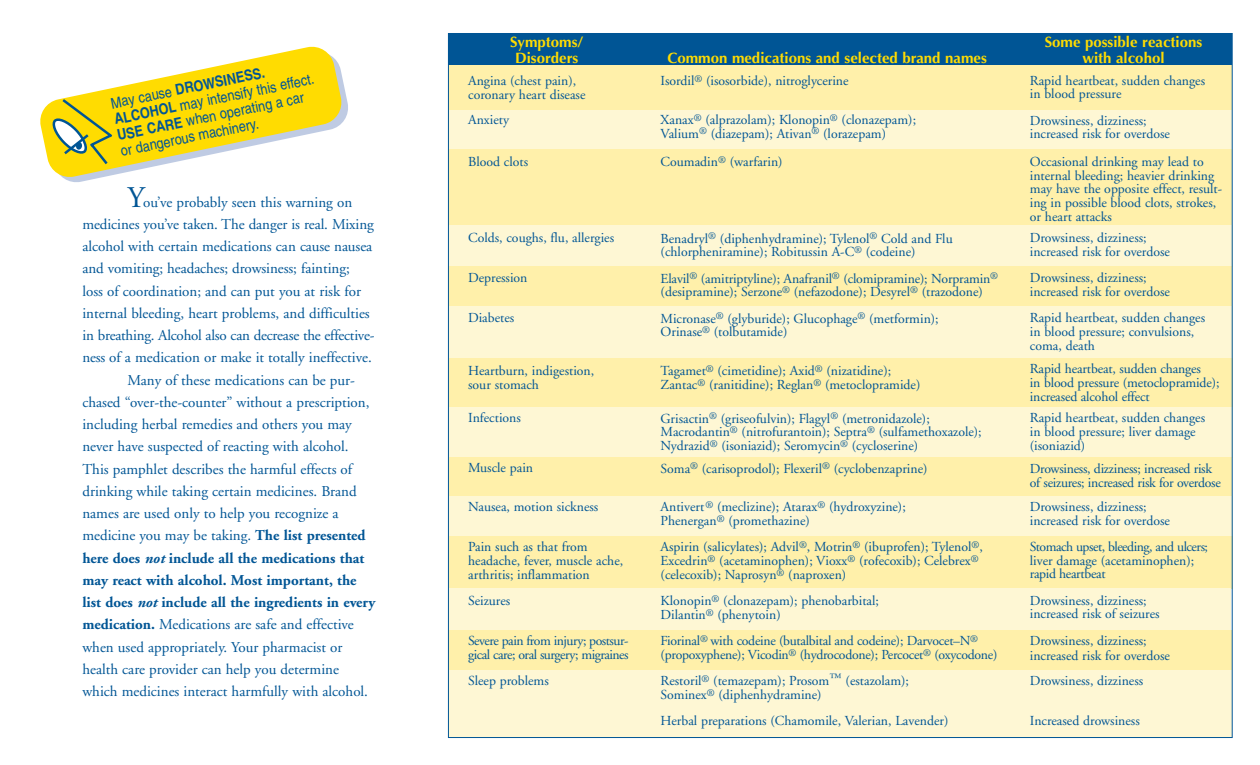
<style>
.page{position:relative;width:1260px;height:765px;background:#fff}
.page>*{position:absolute;margin:0;border:0;box-sizing:border-box;transform-origin:0 0}
.t1{font:15px/22.2px "Adobe Garamond";color:#005595}
.t2{font:15px/16.1px "Helvetica";color:#005595;scale:.85 1}
.t3{font:700 15px/16.2px "Optima";color:#ffdc01;text-align:center}
.t4{font:13.75px/13.8px "Adobe Garamond";color:#005595}
.t5{font:13.75px/13.8px "Adobe Garamond";letter-spacing:-.02em;color:#005595}
.t6{font:13.75px/13.8px "Adobe Garamond";letter-spacing:-.025em;color:#005595}
.t7{font:13.75px/13.8px "Adobe Garamond";letter-spacing:-.035em;color:#005595}
.s1{font-weight:700}
.s2{font-size:30px}
.s3{font-weight:700;font-style:italic}
</style>
<div class="page">
<svg style="left:65px;top:82px;width:283px;height:100px"></svg>
<svg style="left:40px;top:46px;width:303px;height:133px;fill:#ffdc01"></svg>
<svg style="left:50px;top:97px;width:65px;height:70px"></svg>
<div style="left:448px;top:33px;width:784px;height:38px;background:#005595"></div>
<div style="left:449px;top:110px;width:783px;height:41px;background:#fef7d4"></div>
<div style="left:449px;top:149px;width:783px;height:76px;background:#fff0aa"></div>
<div style="left:449px;top:225px;width:783px;height:42px;background:#fef7d4"></div>
<div style="left:449px;top:266px;width:783px;height:44px;background:#fff0aa"></div>
<div style="left:449px;top:307px;width:783px;height:52px;background:#fef7d4"></div>
<div style="left:449px;top:358px;width:783px;height:49px;background:#fff0aa"></div>
<div style="left:449px;top:407px;width:783px;height:51px;background:#fef7d4"></div>
<div style="left:449px;top:457px;width:783px;height:39px;background:#fff0aa"></div>
<div style="left:449px;top:496px;width:783px;height:50px;background:#fef7d4"></div>
<div style="left:449px;top:536px;width:783px;height:52px;background:#fff0aa"></div>
<div style="left:449px;top:588px;width:781px;height:43px;background:#fef7d4"></div>
<div style="left:449px;top:630px;width:783px;height:40px;background:#fff0aa"></div>
<div style="left:449px;top:670px;width:783px;height:67px;background:#fef7d4"></div>
<div style="left:448px;top:65px;width:784px;height:45px;background:#fff0aa"></div>
<p class="t2" style="left:109px;top:98px;width:242px;rotate:-12deg">May cause <span class="s1">DROWSINESS.<br>ALCOHOL</span> may intensify this effect.<br><span class="s1">USE CARE</span> when operating a car or dangerous machinery.</p>
<p class="t1" style="left:82px;top:192px;width:294px;text-indent:45px"><span class="s2">Y</span>ou’ve probably seen this warning on medicines you’ve taken. The danger is real. Mixing alcohol with certain medications can cause nausea and vomiting; headaches; drowsiness; fainting;<br>loss of coordination; and can put you at risk for internal bleeding, heart problems, and difficulties in breathing. Alcohol also can decrease the effective&shy;ness of a medication or make it totally ineffective.</p>
<p class="t1" style="left:82px;top:370px;width:294px;text-indent:45px">Many of these medications can be pur&shy;chased “over-the-counter” without a prescription, including herbal remedies and others you may never have suspected of reacting with alcohol.<br>This pamphlet describes the harmful effects of drinking while taking certain medicines. Brand names are used only to help you recognize a medicine you may be taking. <span class="s1">The list presented here does</span> <span class="s3">not</span> <span class="s1">include all the medications that may react with alcohol. Most important, the list does</span> <span class="s3">not</span> <span class="s1">include all the ingredients in every medication.</span> Medications are safe and effective when used appropriately. Your pharmacist or health care provider can help you determine which medicines interact harmfully with alcohol.</p>
<p class="t3" style="left:510px;top:34px;width:75px">Symptoms/<br>Disorders</p>
<p class="t3" style="left:1045px;top:34px;width:159px">Some possible reactions</p>
<p class="t3" style="left:667px;top:50px;width:321px">Common medications and selected brand names</p>
<p class="t3" style="left:1082px;top:50px;width:84px">with alcohol</p>
<p class="t4" style="left:661px;top:75px;width:189px">Isordil<sup>®</sup> (isosorbide), nitroglycerine</p>
<p class="t4" style="left:661px;top:114px;width:257px">Xanax<sup>®</sup> (alprazolam); Klonopin<sup>®</sup> (clonazepam);<br>Valium<sup>®</sup> (diazepam); Ativan<sup>®</sup> (lorazepam)</p>
<p class="t4" style="left:661px;top:156px;width:124px">Coumadin<sup>®</sup> (warfarin)</p>
<p class="t4" style="left:1030px;top:75px;width:177px">Rapid heartbeat, sudden changes in blood pressure</p>
<p class="t4" style="left:1030px;top:115px;width:142px">Drowsiness, dizziness; increased risk for overdose</p>
<p class="t4" style="left:1030px;top:156px;width:194px">Occasional drinking may lead to internal bleeding; heavier drinking may have the opposite effect, result&shy;ing in possible blood clots, strokes, or heart attacks</p>
<p class="t4" style="left:1030px;top:232px;width:142px">Drowsiness, dizziness; increased risk for overdose</p>
<p class="t4" style="left:1030px;top:272px;width:142px">Drowsiness, dizziness; increased risk for overdose</p>
<p class="t4" style="left:1030px;top:312px;width:177px">Rapid heartbeat, sudden changes in blood pressure; convulsions, coma, death</p>
<p class="t4" style="left:1030px;top:363px;width:191px">Rapid heartbeat, sudden changes<br>in blood pressure (metoclopramide); increased alcohol effect</p>
<p class="t4" style="left:1030px;top:412px;width:177px">Rapid heartbeat, sudden changes in blood pressure; liver damage (isoniazid)</p>
<p class="t5" style="left:1030px;top:463px;width:192px">Drowsiness, dizziness; increased risk of seizures; increased risk for overdose</p>
<p class="t4" style="left:1030px;top:501px;width:142px">Drowsiness, dizziness; increased risk for overdose</p>
<p class="t6" style="left:1030px;top:541px;width:180px">Stomach upset, bleeding, and ulcers; liver damage (acetaminophen); rapid heartbeat</p>
<p class="t4" style="left:1030px;top:595px;width:131px">Drowsiness, dizziness; increased risk of seizures</p>
<p class="t4" style="left:1030px;top:634px;width:142px;line-height:15px">Drowsiness, dizziness; increased risk for overdose</p>
<p class="t4" style="left:1030px;top:675px;width:115px">Drowsiness, dizziness</p>
<p class="t4" style="left:1030px;top:715px;width:111px">Increased drowsiness</p>
<p class="t4" style="left:468px;top:75px;width:119px">Angina (chest pain), coronary heart disease</p>
<p class="t4" style="left:468px;top:114px;width:42px">Anxiety</p>
<p class="t4" style="left:468px;top:156px;width:61px">Blood clots</p>
<p class="t4" style="left:661px;top:233px;width:294px">Benadryl<sup>®</sup> (diphenhydramine); Tylenol<sup>®</sup> Cold and Flu (chlorpheniramine); Robitussin A-C<sup>®</sup> (codeine)</p>
<p class="t4" style="left:661px;top:273px;width:339px">Elavil<sup>®</sup> (amitriptyline); Anafranil<sup>®</sup> (clomipramine); Norpramin<sup>® </sup>(desipramine); Serzone<sup>®</sup> (nefazodone); Desyrel<sup>®</sup> (trazodone)</p>
<p class="t4" style="left:661px;top:313px;width:280px">Micronase<sup>®</sup> (glyburide); Glucophage<sup>®</sup> (metformin);<br>Orinase<sup>®</sup> (tolbutamide)</p>
<p class="t4" style="left:661px;top:365px;width:261px">Tagamet<sup>®</sup> (cimetidine); Axid<sup>®</sup> (nizatidine);<br>Zantac<sup>®</sup> (ranitidine); Reglan<sup>®</sup> (metoclopramide)</p>
<p class="t4" style="left:661px;top:413px;width:323px">Grisactin<sup>®</sup> (griseofulvin); Flagyl<sup>®</sup> (metronidazole);<br>Macrodantin<sup>®</sup> (nitrofurantoin); Septra<sup>®</sup> (sulfamethoxazole);<br>Nydrazid<sup>®</sup> (isoniazid); Seromycin<sup>®</sup> (cycloserine)</p>
<p class="t4" style="left:661px;top:463px;width:268px">Soma<sup>®</sup> (carisoprodol); Flexeril<sup>®</sup> (cyclobenzaprine)</p>
<p class="t4" style="left:661px;top:501px;width:247px">Antivert<sup>®</sup> (meclizine); Atarax<sup>®</sup> (hydroxyzine);<br>Phenergan<sup>®</sup> (promethazine)</p>
<p class="t4" style="left:661px;top:541px;width:324px">Aspirin (salicylates); Advil<sup>®</sup>, Motrin<sup>®</sup> (ibuprofen); Tylenol<sup>®</sup>,<br>Excedrin<sup>®</sup> (acetaminophen); Vioxx<sup>®</sup> (rofecoxib); Celebrex<sup>® </sup>(celecoxib); Naprosyn<sup>®</sup> (naproxen)</p>
<p class="t4" style="left:661px;top:595px;width:220px">Klonopin<sup>®</sup> (clonazepam); phenobarbital;<br>Dilantin<sup>®</sup> (phenytoin)</p>
<p class="t5" style="left:661px;top:635px;width:338px">Fiorinal<sup>®</sup> with codeine (butalbital and codeine); Darvocet–N<sup>® </sup>(propoxyphene); Vicodin<sup>®</sup> (hydrocodone); Percocet<sup>®</sup> (oxycodone)</p>
<p class="t4" style="left:661px;top:675px;width:250px">Restoril<sup>®</sup> (temazepam); Prosom<sup>™</sup> (estazolam);<br>Sominex<sup>®</sup> (diphenhydramine)</p>
<p class="t4" style="left:661px;top:715px;width:289px">Herbal preparations (Chamomile, Valerian, Lavender)</p>
<p class="t4" style="left:468px;top:232px;width:147px">Colds, coughs, flu, allergies</p>
<p class="t4" style="left:468px;top:272px;width:61px">Depression</p>
<p class="t4" style="left:468px;top:312px;width:48px">Diabetes</p>
<p class="t4" style="left:468px;top:365px;width:128px">Heartburn, indigestion, sour stomach</p>
<p class="t4" style="left:468px;top:412px;width:54px">Infections</p>
<p class="t4" style="left:468px;top:462px;width:66px">Muscle pain</p>
<p class="t4" style="left:468px;top:501px;width:132px">Nausea, motion sickness</p>
<p class="t4" style="left:468px;top:541px;width:157px">Pain such as that from headache, fever, muscle ache, arthritis; inflammation</p>
<p class="t4" style="left:468px;top:595px;width:44px">Seizures</p>
<p class="t7" style="left:468px;top:635px;width:162px">Severe pain from injury; postsur&shy;gical care; oral surgery; migraines</p>
<p class="t4" style="left:468px;top:675px;width:82px">Sleep problems</p>
</div>
